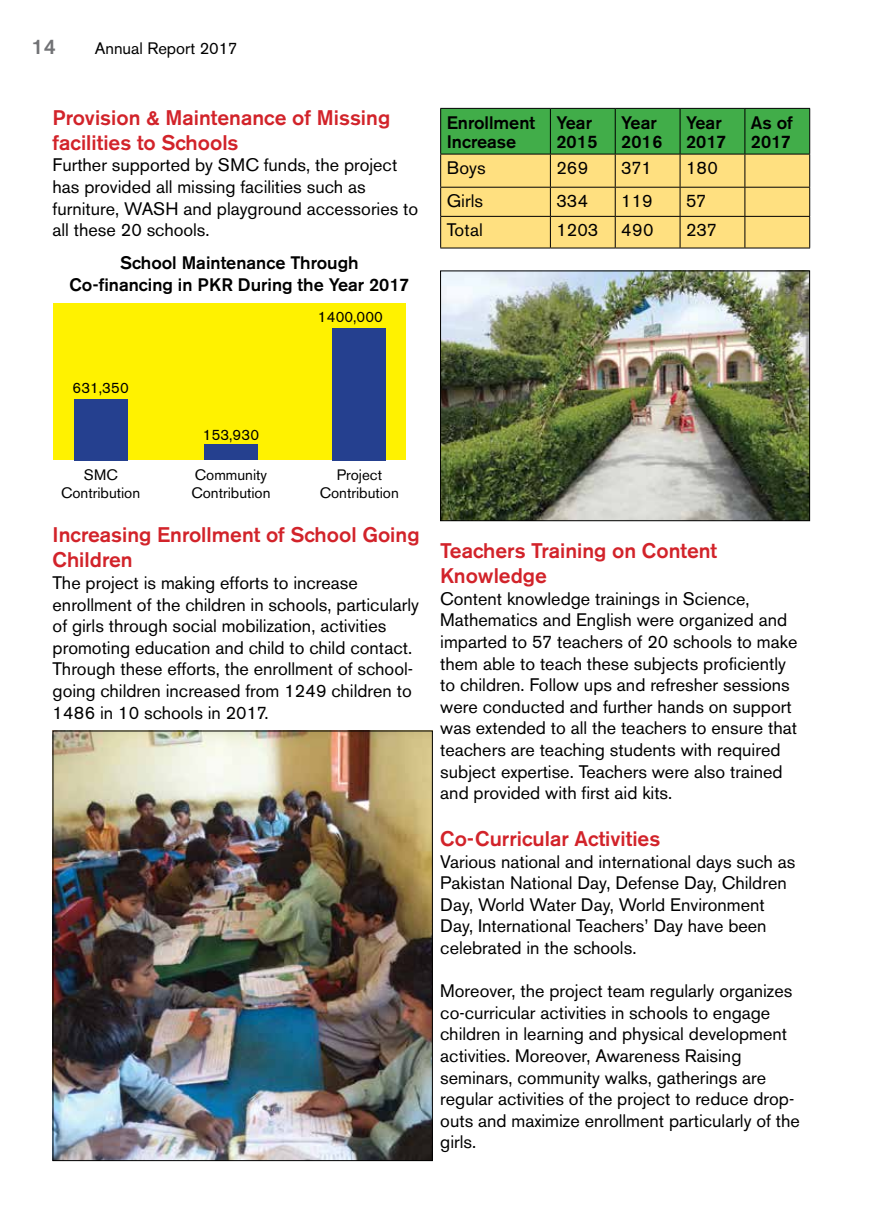
<style>
.page{position:relative;width:891px;height:1215px;background:#fff}
.page>*{position:absolute;margin:0;border:0;box-sizing:border-box;transform-origin:0 0}
.t1{font:500 21px/25.2px "Akzidenz Grotesk BE";color:#d2232a}
.t2{font:500 21px "Akzidenz Grotesk BE";color:#717275}
.t3{font:18px/21.6px "Akzidenz Grotesk BE";color:#000}
.t4{font:500 18px/19.4px "Akzidenz Grotesk BE";color:#000}
.t5{font:16.5px "Akzidenz Grotesk BE";color:#000}
.t6{font:15px/18px "Akzidenz Grotesk BE";color:#000;text-align:center}
</style>
<div class="page">
<hr style="left:890px;top:510px;width:1px;height:705px;background:#00abb8">
<img style="left:442px;top:273px;width:366px;height:246px">
<div style="left:440px;top:271px;width:370px;height:250px;border:1px solid #000"></div>
<div style="left:53px;top:303px;width:353px;height:157px;background:#fff200"></div>
<div style="left:74px;top:399px;width:54px;height:61px;background:#25408f"></div>
<div style="left:204px;top:444px;width:54px;height:16px;background:#25408f"></div>
<div style="left:333px;top:328px;width:53px;height:132px;background:#25408f"></div>
<svg style="left:440px;top:108px;width:370px;height:140px;background:#b8c669"></svg>
<hr style="left:440px;top:216px;width:110px;height:1px;background:#000">
<hr style="left:440px;top:217px;width:1px;height:31px;background:#000">
<hr style="left:550px;top:216px;width:65px;height:1px;background:#000">
<hr style="left:550px;top:217px;width:1px;height:31px;background:#000">
<hr style="left:615px;top:216px;width:65px;height:1px;background:#000">
<hr style="left:615px;top:217px;width:1px;height:31px;background:#000">
<hr style="left:680px;top:216px;width:65px;height:1px;background:#000">
<hr style="left:680px;top:217px;width:1px;height:31px;background:#000">
<hr style="left:745px;top:216px;width:65px;height:1px;background:#000">
<hr style="left:745px;top:217px;width:1px;height:31px;background:#000">
<hr style="left:809px;top:217px;width:1px;height:31px;background:#000">
<hr style="left:440px;top:248px;width:110px;height:1px;background:#000">
<hr style="left:550px;top:248px;width:65px;height:1px;background:#000">
<hr style="left:615px;top:248px;width:65px;height:1px;background:#000">
<hr style="left:680px;top:248px;width:65px;height:1px;background:#000">
<hr style="left:745px;top:248px;width:65px;height:1px;background:#000">
<img style="left:55px;top:733px;width:376px;height:426px">
<p class="t2" style="left:32px;top:34px;width:26px">14</p>
<p class="t5" style="left:95px;top:38px;width:144px">Annual Report 2017</p>
<p class="t1" style="left:53px;top:105px;width:339px">Provision &amp; Maintenance of Missing facilities to Schools</p>
<p class="t3" style="left:53px;top:154px;width:367px">Further supported by SMC funds, the project has provided all missing facilities such as furniture, WASH and playground accessories to all these 20 schools.</p>
<p class="t4" style="left:70px;top:252px;width:341px;line-height:21.6px;text-align:center">School Maintenance Through<br>Co-financing in PKR During the Year 2017</p>
<p class="t6" style="left:318px;top:308px;width:66px">1400,000</p>
<p class="t4" style="left:447px;top:113px;width:90px">Enrollment<br>Increase</p>
<p class="t4" style="left:556px;top:113px;width:43px">Year<br>2015</p>
<p class="t4" style="left:621px;top:113px;width:43px">Year<br>2016</p>
<p class="t4" style="left:686px;top:113px;width:42px">Year<br>2017</p>
<p class="t4" style="left:751px;top:113px;width:44px">As of<br>2017</p>
<p class="t3" style="left:447px;top:157px;width:41px">Boys</p>
<p class="t3" style="left:556px;top:157px;width:33px">269</p>
<p class="t3" style="left:621px;top:157px;width:32px">371</p>
<p class="t3" style="left:686px;top:157px;width:33px">180</p>
<p class="t3" style="left:447px;top:190px;width:38px">Girls</p>
<p class="t3" style="left:556px;top:190px;width:33px">334</p>
<p class="t3" style="left:621px;top:190px;width:33px">119</p>
<p class="t3" style="left:686px;top:190px;width:22px">57</p>
<p class="t3" style="left:447px;top:219px;width:38px">Total</p>
<p class="t3" style="left:556px;top:219px;width:43px">1203</p>
<p class="t3" style="left:621px;top:219px;width:34px">490</p>
<p class="t3" style="left:686px;top:219px;width:32px">237</p>
<p class="t6" style="left:73px;top:379px;width:58px">631,350</p>
<p class="t6" style="left:203px;top:426px;width:58px">153,930</p>
<p class="t6" style="left:61px;top:465px;width:81px">SMC<br>Contribution</p>
<p class="t6" style="left:192px;top:465px;width:81px;text-align:left">Community<br>Contribution</p>
<p class="t6" style="left:320px;top:465px;width:81px">Project<br>Contribution</p>
<p class="t1" style="left:53px;top:522px;width:369px">Increasing Enrollment of School Going<br>Children</p>
<p class="t3" style="left:53px;top:572px;width:368px">The project is making efforts to increase enrollment of the children in schools, particularly of girls through social mobilization, activities promoting education and child to child contact.<br>Through these efforts, the enrollment of school&shy;going children increased from 1249 children to 1486 in 10 schools in 2017.</p>
<p class="t1" style="left:440px;top:538px;width:278px">Teachers Training on Content<br>Knowledge</p>
<p class="t3" style="left:440px;top:588px;width:359px">Content knowledge trainings in Science, Mathematics and English were organized and imparted to 57 teachers of 20 schools to make them able to teach these subjects proficiently to children. Follow ups and refresher sessions were conducted and further hands on support was extended to all the teachers to ensure that teachers are teaching students with required subject expertise. Teachers were also trained and provided with first aid kits.</p>
<p class="t1" style="left:440px;top:826px;width:222px">Co-Curricular Activities</p>
<p class="t3" style="left:440px;top:851px;width:357px">Various national and international days such as Pakistan National Day, Defense Day, Children Day, World Water Day, World Environment Day, International Teachers’ Day have been celebrated in the schools.</p>
<p class="t3" style="left:440px;top:980px;width:361px">Moreover, the project team regularly organizes co-curricular activities in schools to engage children in learning and physical development activities. Moreover, Awareness Raising seminars, community walks, gatherings are regular activities of the project to reduce drop&shy;outs and maximize enrollment particularly of the girls.</p>
</div>
